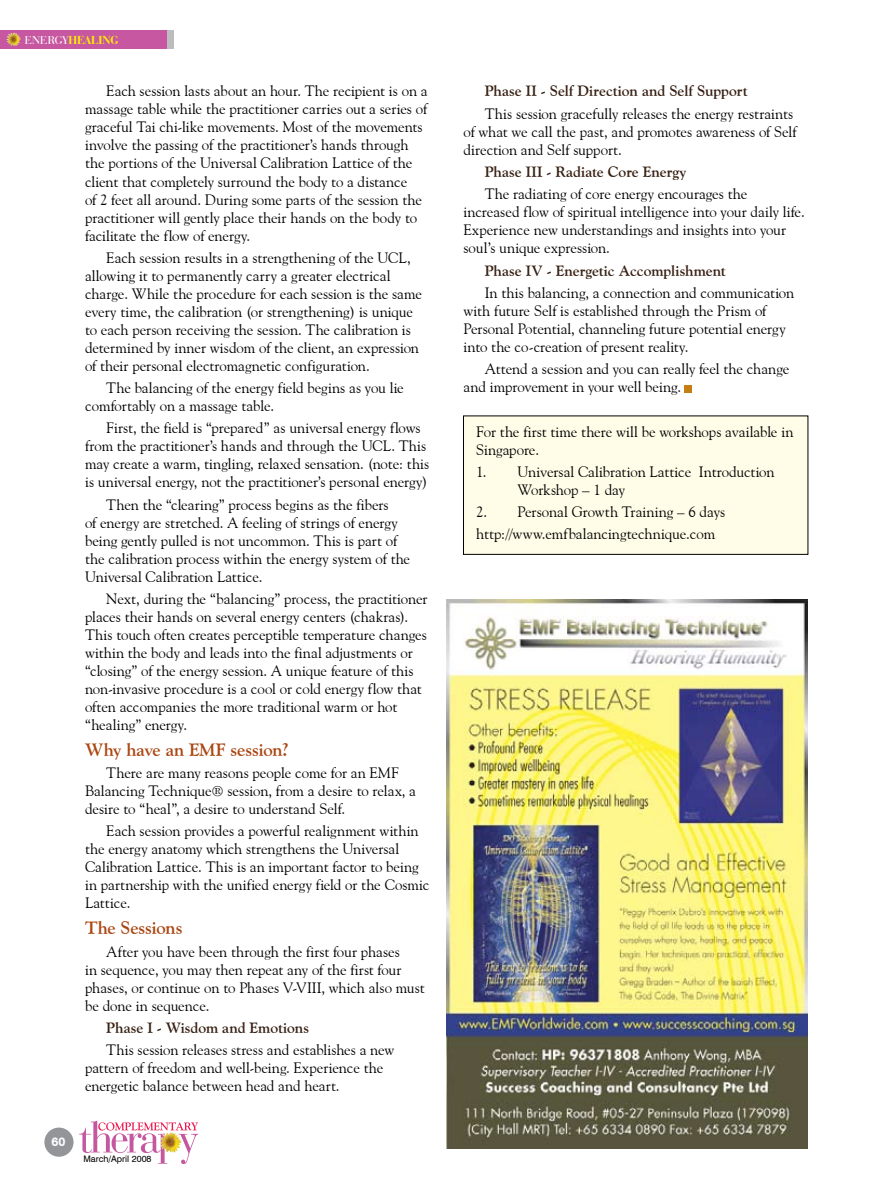
<style>
.page{position:relative;width:893px;height:1191px;background:#fff}
.page>*{position:absolute;margin:0;border:0;box-sizing:border-box;transform-origin:0 0}
.t1{font:700 18px "Goudy Old Style BT";letter-spacing:-.01em;color:#aa4611}
.t2{font:15px/18px "Goudy Old Style BT";letter-spacing:-.005em;color:#000}
.t3{font:700 15px "Goudy Old Style BT";color:#361f11}
.t4{font:700 12.3px "Swiss 721 BT";color:#fff}
.t5{font:700 12px "Bauer Bodoni BT";color:#fff200}
.t6{font:9px "Swiss 721 BT";color:#000}
.s1{font-weight:400;color:#fff}
</style>
<div class="page">
<div style="left:44px;top:1127px;width:30px;height:29px;background:#939598;border-radius:50%"></div>
<svg style="left:79px;top:1120px;width:119px;height:44px"></svg>
<img style="left:159px;top:1131px;width:14px;height:11px">
<div style="left:0;top:30px;width:167px;height:19px;background:#c657a0"></div>
<svg style="left:6px;top:32px;width:10px;height:8px"></svg>
<div style="left:167px;top:30px;width:7px;height:19px;background:#bcbdbf"></div>
<div style="left:463px;top:416px;width:345px;height:138px;background:#fffde8"></div>
<div style="left:685px;top:385px;width:7px;height:7px;background:#c37f12"></div>
<img style="left:446px;top:600px;width:362px;height:548px">
<p class="t5" style="left:25px;top:32px;width:95px"><span class="s1">ENERGY</span>HEALING</p>
<p class="t4" style="left:51px;top:1134px;width:15px">60</p>
<p class="t2" style="left:85px;top:82px;width:344px;text-indent:21px">Each session lasts about an hour. The recipient is on a massage table while the practitioner carries out a series of graceful Tai chi-like movements. Most of the movements involve the passing of the practitioner’s hands through the portions of the Universal Calibration Lattice of the client that completely surround the body to a distance<br>of 2 feet all around. During some parts of the session the practitioner will gently place their hands on the body to facilitate the flow of energy.</p>
<p class="t2" style="left:85px;top:248px;width:339px;text-indent:21px">Each session results in a strengthening of the UCL, allowing it to permanently carry a greater electrical charge. While the procedure for each session is the same every time, the calibration (or strengthening) is unique to each person receiving the session. The calibration is determined by inner wisdom of the client, an expression of their personal electromagnetic configuration.</p>
<p class="t2" style="left:85px;top:378px;width:320px;text-indent:21px">The balancing of the energy field begins as you lie comfortably on a massage table.</p>
<p class="t2" style="left:85px;top:419px;width:346px;text-indent:21px">First, the field is “prepared” as universal energy flows from the practitioner’s hands and through the UCL. This may create a warm, tingling, relaxed sensation. (note: this is universal energy, not the practitioner’s personal energy)</p>
<p class="t2" style="left:85px;top:495px;width:327px;text-indent:21px">Then the “clearing” process begins as the fibers<br>of energy are stretched. A feeling of strings of energy being gently pulled is not uncommon. This is part of the calibration process within the energy system of the Universal Calibration Lattice.</p>
<p class="t2" style="left:85px;top:589px;width:344px;text-indent:21px">Next, during the “balancing” process, the practitioner places their hands on several energy centers (chakras).<br>This touch often creates perceptible temperature changes within the body and leads into the final adjustments or “closing” of the energy session. A unique feature of this non-invasive procedure is a cool or cold energy flow that often accompanies the more traditional warm or hot “healing” energy.</p>
<p class="t1" style="left:85px;top:738px;width:206px">Why have an EMF session?</p>
<p class="t2" style="left:85px;top:763px;width:332px;text-indent:21px">There are many reasons people come for an EMF<br>Balancing Technique® session, from a desire to relax, a desire to “heal”, a desire to understand Self.</p>
<p class="t2" style="left:85px;top:822px;width:346px;text-indent:21px">Each session provides a powerful realignment within the energy anatomy which strengthens the Universal Calibration Lattice. This is an important factor to being in partnership with the unified energy field or the Cosmic Lattice.</p>
<p class="t1" style="left:85px;top:917px;width:99px">The Sessions</p>
<p class="t2" style="left:85px;top:942px;width:341px;text-indent:21px">After you have been through the first four phases<br>in sequence, you may then repeat any of the first four phases, or continue on to Phases V-VIII, which also must be done in sequence.</p>
<p class="t3" style="left:106px;top:1018px;width:204px">Phase I - Wisdom and Emotions</p>
<p class="t2" style="left:85px;top:1040px;width:311px;text-indent:21px">This session releases stress and establishes a new pattern of freedom and well-being. Experience the energetic balance between head and heart.</p>
<p class="t6" style="left:83px;top:1153px;width:70px">March/April 2008</p>
<p class="t3" style="left:485px;top:82px;width:264px">Phase II - Self Direction and Self Support</p>
<p class="t2" style="left:463px;top:104px;width:335px;text-indent:21px">This session gracefully releases the energy restraints of what we call the past, and promotes awareness of Self direction and Self support.</p>
<p class="t3" style="left:485px;top:162px;width:203px">Phase III - Radiate Core Energy</p>
<p class="t2" style="left:463px;top:185px;width:343px;text-indent:21px">The radiating of core energy encourages the increased flow of spiritual intelligence into your daily life.<br>Experience new understandings and insights into your soul’s unique expression.</p>
<p class="t3" style="left:485px;top:261px;width:243px">Phase IV - Energetic Accomplishment</p>
<p class="t2" style="left:463px;top:283px;width:332px;text-indent:21px">In this balancing, a connection and communication with future Self is established through the Prism of Personal Potential, channeling future potential energy into the co-creation of present reality.</p>
<p class="t2" style="left:463px;top:359px;width:327px;text-indent:21px">Attend a session and you can really feel the change and improvement in your well being.</p>
<p class="t2" style="left:476px;top:422px;width:319px">For the first time there will be workshops available in<br>Singapore.</p>
<p class="t2" style="left:517px;top:462px;width:259px;text-indent:-41px">1. Universal Calibration Lattice Introduction<br>Workshop – 1 day</p>
<p class="t2" style="left:476px;top:500px;width:251px;line-height:22.2px">2. Personal Growth Training – 6 days http://www.emfbalancingtechnique.com</p>
</div>
